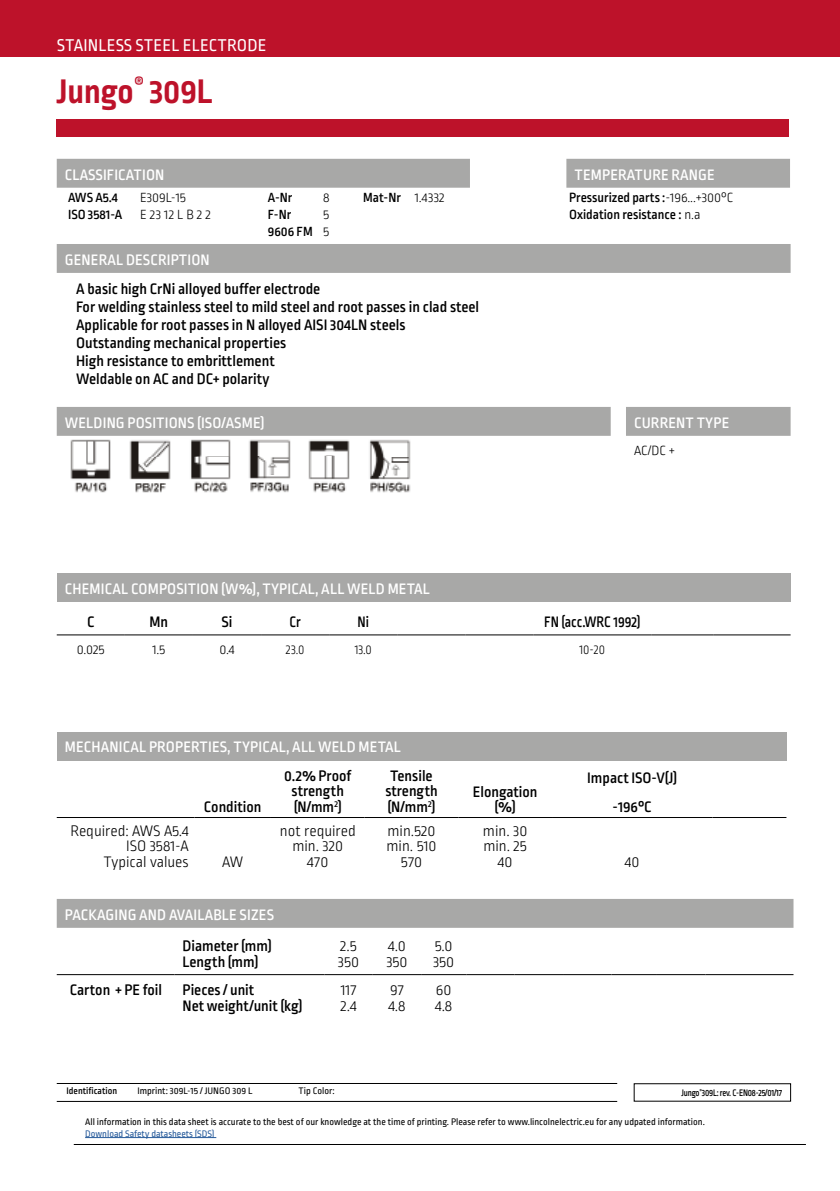
<style>
.page{position:relative;width:840px;height:1191px;background:#fff}
.page>*{position:absolute;margin:0;border:0;box-sizing:border-box;transform-origin:0 0}
.t1{font:700 36px "Ropa Sans Pro";color:#bd122a}
.t2{font:18px "Ropa Sans Pro";letter-spacing:.01em;color:#fff}
.t3{font:500 16px/15.4px "Ropa Sans Pro";color:#000;text-align:center}
.t4{font:500 16px "Ropa Sans Pro";letter-spacing:.01em;color:#fff}
.t5{font:300 16px/15.4px "Ropa Sans Pro";color:#000}
.t6{font:500 16px "Ropa Sans Pro";color:#000;scale:.9 1}
.t7{font:500 14px "Ropa Sans Pro";color:#000}
.t8{font:300 14px "Ropa Sans Pro";color:#000}
.t9{font:300 14px "Ropa Sans Pro";color:#000;scale:.9 1}
.t10{font:10px "Ropa Sans Pro";color:#000}
.t11{font:500 10px "Ropa Sans Pro";letter-spacing:-.01em;color:#000;scale:.87 1}
.t12{font:10px "Ropa Sans Pro";color:#275b9b}
.t13{font:500 10px "Ropa Sans Pro";letter-spacing:-.01em;color:#000}
.s1{font-weight:300}
</style>
<div class="page">
<div style="left:0;top:0;width:839px;height:57px;background:#bd122a"></div>
<div style="left:57px;top:119px;width:731px;height:17px;background:#bd122a"></div>
<hr style="left:85px;top:1137px;width:131px;height:1px;background:#275b9b">
<hr style="left:74px;top:1144px;width:731px;height:1px;background:#000">
<div style="left:57px;top:244px;width:733px;height:29px;background:#a8a8a7"></div>
<hr style="left:57px;top:1083px;width:560px;height:1px;background:#000">
<hr style="left:57px;top:1101px;width:560px;height:1px;background:#000">
<div style="left:57px;top:573px;width:733px;height:29px;background:#a8a8a7"></div>
<hr style="left:57px;top:634px;width:68px;height:1px;background:#000">
<hr style="left:125px;top:634px;width:68px;height:1px;background:#000">
<hr style="left:193px;top:634px;width:68px;height:1px;background:#000">
<hr style="left:261px;top:634px;width:68px;height:1px;background:#000">
<hr style="left:329px;top:634px;width:68px;height:1px;background:#000">
<hr style="left:397px;top:634px;width:68px;height:1px;background:#000">
<hr style="left:465px;top:634px;width:68px;height:1px;background:#000">
<hr style="left:533px;top:634px;width:118px;height:1px;background:#000">
<hr style="left:651px;top:634px;width:62px;height:1px;background:#000">
<hr style="left:713px;top:634px;width:77px;height:1px;background:#000">
<div style="left:57px;top:407px;width:733px;height:29px;background:#a8a8a7"></div>
<div style="left:57px;top:899px;width:736px;height:28px;background:#a8a8a7"></div>
<hr style="left:57px;top:974px;width:117px;height:1px;background:#000">
<hr style="left:174px;top:974px;width:150px;height:1px;background:#000">
<hr style="left:324px;top:974px;width:48px;height:1px;background:#000">
<hr style="left:372px;top:974px;width:49px;height:1px;background:#000">
<hr style="left:421px;top:974px;width:45px;height:1px;background:#000">
<hr style="left:466px;top:974px;width:48px;height:1px;background:#000">
<hr style="left:514px;top:974px;width:48px;height:1px;background:#000">
<hr style="left:562px;top:974px;width:49px;height:1px;background:#000">
<hr style="left:611px;top:974px;width:45px;height:1px;background:#000">
<hr style="left:656px;top:974px;width:49px;height:1px;background:#000">
<hr style="left:705px;top:974px;width:88px;height:1px;background:#000">
<div style="left:57px;top:731px;width:729px;height:29px;background:#a8a8a7"></div>
<hr style="left:57px;top:817px;width:137px;height:1px;background:#000">
<hr style="left:194px;top:817px;width:77px;height:1px;background:#000">
<hr style="left:271px;top:817px;width:93px;height:1px;background:#000">
<hr style="left:364px;top:817px;width:94px;height:1px;background:#000">
<hr style="left:458px;top:817px;width:93px;height:1px;background:#000">
<hr style="left:551px;top:817px;width:161px;height:1px;background:#000">
<hr style="left:712px;top:817px;width:74px;height:1px;background:#000">
<img style="left:129px;top:440px;width:42px;height:53px">
<img style="left:70px;top:439px;width:41px;height:54px">
<img style="left:249px;top:439px;width:42px;height:54px">
<img style="left:190px;top:439px;width:41px;height:54px">
<img style="left:308px;top:440px;width:42px;height:53px">
<img style="left:369px;top:439px;width:42px;height:54px">
<svg style="left:57px;top:159px;width:732px;height:29px;background:#b4b4b3"></svg>
<p class="t2" style="left:57px;top:36px;width:211px">STAINLESS STEEL ELECTRODE</p>
<h1 class="t1" style="left:57px;top:70px;width:157px">Jungo<sup>®</sup> 309L</h1>
<p class="t4" style="left:65px;top:166px;width:101px">CLASSIFICATION</p>
<p class="t4" style="left:574px;top:166px;width:142px">TEMPERATURE RANGE</p>
<p class="t7" style="left:68px;top:189px;width:51px">AWS A5.4</p>
<p class="t8" style="left:140px;top:190px;width:47px">E309L-15</p>
<p class="t7" style="left:268px;top:189px;width:26px">A-Nr</p>
<p class="t8" style="left:323px;top:190px;width:8px">8</p>
<p class="t7" style="left:363px;top:189px;width:83px">Mat-Nr <span class="s1">1.4332</span></p>
<p class="t7" style="left:569px;top:189px;width:166px">Pressurized parts :<span class="s1">-196...+300°C</span></p>
<p class="t7" style="left:68px;top:206px;width:56px">ISO 3581-A</p>
<p class="t8" style="left:140px;top:207px;width:72px">E 23 12 L B 2 2</p>
<p class="t7" style="left:268px;top:206px;width:25px">F-Nr</p>
<p class="t8" style="left:323px;top:207px;width:8px">5</p>
<p class="t7" style="left:569px;top:206px;width:133px">Oxidation resistance : <span class="s1">n.a</span></p>
<p class="t7" style="left:268px;top:223px;width:63px">9606 FM <span class="s1">5</span></p>
<p class="t4" style="left:65px;top:251px;width:146px">GENERAL DESCRIPTION</p>
<p class="t3" style="left:76px;top:280px;width:404px;line-height:18px;text-align:left">A basic high CrNi alloyed buffer electrode<br>For welding stainless steel to mild steel and root passes in clad steel Applicable for root passes in N alloyed AISI 304LN steels Outstanding mechanical properties<br>High resistance to embrittlement<br>Weldable on AC and DC+ polarity</p>
<p class="t4" style="left:65px;top:414px;width:201px">WELDING POSITIONS (ISO/ASME)</p>
<p class="t4" style="left:633px;top:414px;width:97px">CURRENT TYPE</p>
<p class="t8" style="left:633px;top:443px;width:42px">AC/DC +</p>
<p class="t4" style="left:65px;top:579px;width:366px">CHEMICAL COMPOSITION (W%), TYPICAL, ALL WELD METAL</p>
<p class="t3" style="left:87px;top:615px;width:9px">C</p>
<p class="t3" style="left:149px;top:615px;width:20px">Mn</p>
<p class="t3" style="left:221px;top:615px;width:12px">Si</p>
<p class="t6" style="left:289px;top:613px;width:14px">Cr</p>
<p class="t6" style="left:357px;top:613px;width:14px">Ni</p>
<p class="t6" style="left:544px;top:613px;width:109px">FN (acc.WRC 1992)</p>
<p class="t8" style="left:77px;top:642px;width:29px">0.025</p>
<p class="t8" style="left:152px;top:642px;width:15px">1.5</p>
<p class="t8" style="left:219px;top:642px;width:17px">0.4</p>
<p class="t9" style="left:286px;top:642px;width:22px">23.0</p>
<p class="t9" style="left:354px;top:642px;width:20px">13.0</p>
<p class="t9" style="left:579px;top:642px;width:30px">10-20</p>
<p class="t4" style="left:65px;top:738px;width:337px">MECHANICAL PROPERTIES, TYPICAL, ALL WELD METAL</p>
<p class="t3" style="left:204px;top:800px;width:59px">Condition</p>
<p class="t3" style="left:284px;top:769px;width:69px">0.2% Proof strength (N/mm<sup>2</sup>)</p>
<p class="t3" style="left:385px;top:769px;width:54px">Tensile strength (N/mm<sup>2</sup>)</p>
<p class="t3" style="left:472px;top:784px;width:66px">Elongation (%)</p>
<p class="t5" style="left:71px;top:824px;width:119px;text-align:right">Required: AWS A5.4<br>ISO 3581-A<br>Typical values</p>
<p class="t5" style="left:222px;top:854px;width:23px">AW</p>
<p class="t5" style="left:280px;top:824px;width:77px;text-align:center">not required min. 320<br>470</p>
<p class="t5" style="left:386px;top:824px;width:51px;text-align:center">min.520 min. 510<br>570</p>
<p class="t5" style="left:482px;top:824px;width:46px;text-align:center">min. 30 min. 25<br>40</p>
<p class="t4" style="left:65px;top:905px;width:210px">PACKAGING AND AVAILABLE SIZES</p>
<p class="t3" style="left:182px;top:939px;width:91px;text-align:left">Diameter (mm)<br>Length (mm)</p>
<p class="t5" style="left:338px;top:939px;width:23px">2.5<br>350</p>
<p class="t5" style="left:386px;top:939px;width:23px">4.0<br>350</p>
<p class="t5" style="left:433px;top:939px;width:23px">5.0<br>350</p>
<p class="t3" style="left:70px;top:983px;width:93px">Carton + PE foil</p>
<p class="t3" style="left:182px;top:983px;width:121px;text-align:left">Pieces / unit<br>Net weight/unit (kg)</p>
<p class="t5" style="left:340px;top:983px;width:18px">117<br>2.4</p>
<p class="t5" style="left:388px;top:983px;width:19px">97<br>4.8</p>
<p class="t5" style="left:435px;top:983px;width:19px">60<br>4.8</p>
<p class="t13" style="left:67px;top:1085px;width:52px">Identification</p>
<p class="t10" style="left:137px;top:1085px;width:117px">Imprint: 309L-15 / JUNGO 309 L</p>
<p class="t10" style="left:298px;top:1085px;width:38px">Tip Color:</p>
<p class="t3" style="left:587px;top:765px;width:91px;line-height:28.4px">Impact ISO-V(J) -196°C</p>
<p class="t5" style="left:624px;top:854px;width:16px">40</p>
<p class="t11" style="left:681px;top:1087px;width:117px">Jungo<sup>®</sup>309L: rev. C-EN08-25/01/17</p>
<p class="t10" style="left:85px;top:1116px;width:621px">All information in this data sheet is accurate to the best of our knowledge at the time of printing. Please refer to www.lincolnelectric.eu for any udpated information.</p>
<p class="t12" style="left:85px;top:1128px;width:131px">Download Safety datasheets (SDS)</p>
</div>
